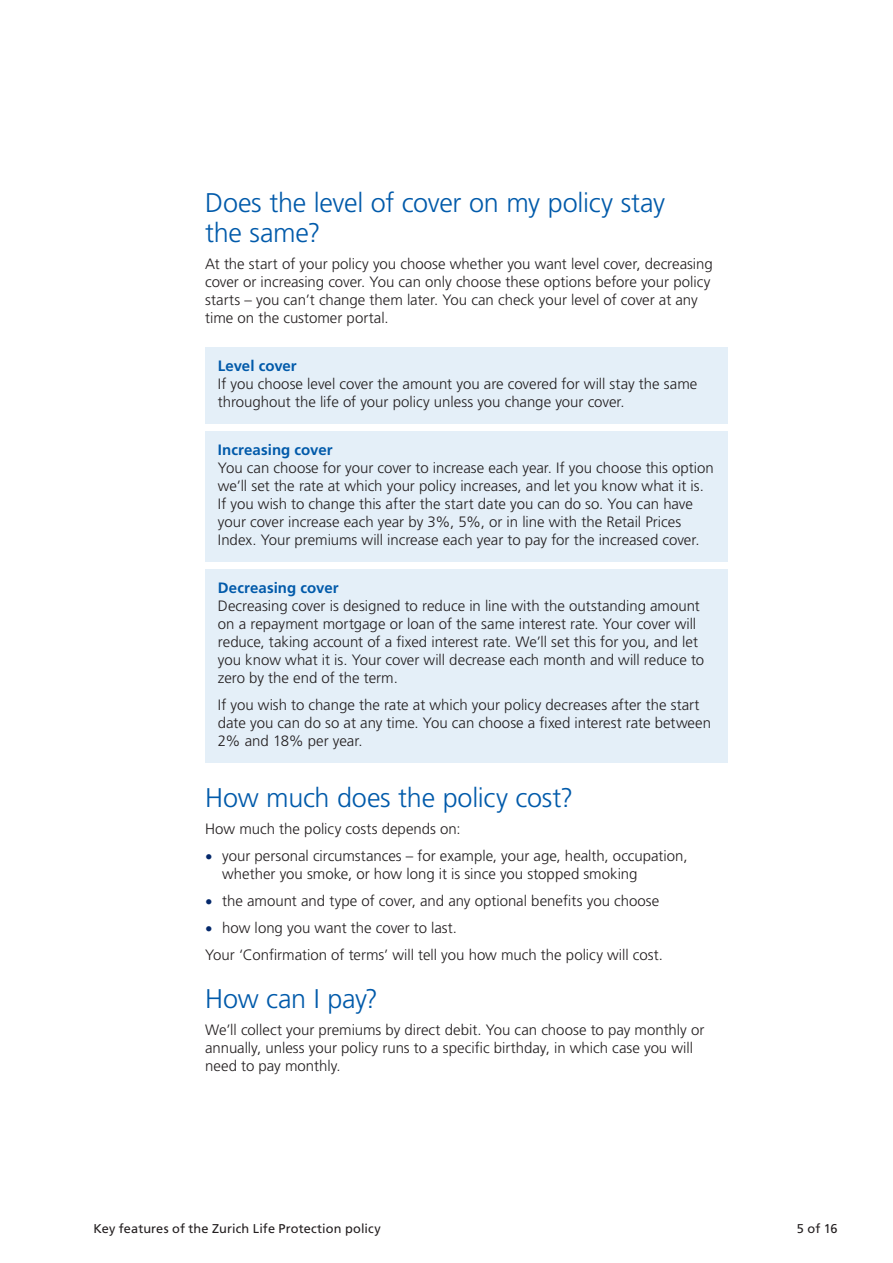
<style>
.page{position:relative;width:893px;height:1263px;background:#fff}
.page>*{position:absolute;margin:0;border:0;box-sizing:border-box;transform-origin:0 0}
.t1{font:300 27px/30px "Frutiger LT Std";letter-spacing:-.01em;color:#015aaa}
.t2{font:300 15px/18px "Frutiger LT Std";color:#231f20}
.t3{font:700 15px "Frutiger LT Std";letter-spacing:.005em;color:#015aaa}
.t4{font:12.75px "Frutiger LT Std";letter-spacing:.005em;color:#231f20}
.s1{color:#04286b}
</style>
<div class="page">
<div style="left:205px;top:347px;width:522px;height:40px;background:#e4eff8"></div>
<div style="left:205px;top:365px;width:522px;height:58px;background:#e4eff8"></div>
<div style="left:205px;top:431px;width:522px;height:41px;background:#e4eff8"></div>
<div style="left:205px;top:449px;width:522px;height:113px;background:#e4eff8"></div>
<div style="left:205px;top:569px;width:522px;height:41px;background:#e4eff8"></div>
<div style="left:205px;top:587px;width:522px;height:113px;background:#e4eff8"></div>
<div style="left:205px;top:686px;width:522px;height:77px;background:#e4eff8"></div>
<h1 class="t1" style="left:205px;top:188px;width:461px">Does the level of cover on my policy stay the same?</h1>
<p class="t2" style="left:205px;top:255px;width:509px">At the start of your policy you choose whether you want level cover, decreasing cover or increasing cover. You can only choose these options before your policy starts – you can’t change them later. You can check your level of cover at any time on the customer portal.</p>
<p class="t3" style="left:218px;top:357px;width:80px">Level cover</p>
<p class="t2" style="left:218px;top:375px;width:481px">If you choose level cover the amount you are covered for will stay the same throughout the life of your policy unless you change your cover.</p>
<p class="t3" style="left:218px;top:441px;width:116px">Increasing cover</p>
<p class="t2" style="left:218px;top:459px;width:497px">You can choose for your cover to increase each year. If you choose this option we’ll set the rate at which your policy increases, and let you know what it is.<br>If you wish to change this after the start date you can do so. You can have your cover increase each year by 3%, 5%, or in line with the Retail Prices Index. Your premiums will increase each year to pay for the increased cover.</p>
<p class="t3" style="left:218px;top:579px;width:122px">Decreasing cover</p>
<p class="t2" style="left:218px;top:597px;width:488px">Decreasing cover is designed to reduce in line with the outstanding amount on a repayment mortgage or loan of the same interest rate. Your cover will reduce, taking account of a fixed interest rate. We’ll set this for you, and let you know what it is. Your cover will decrease each month and will reduce to zero by the end of the term.</p>
<p class="t2" style="left:218px;top:696px;width:495px">If you wish to change the rate at which your policy decreases after the start date you can do so at any time. You can choose a fixed interest rate between<br>2% and 18% per year.</p>
<h1 class="t1" style="left:205px;top:783px;width:370px">How much does the policy cost?</h1>
<p class="t2" style="left:205px;top:820px;width:257px">How much the policy costs depends on:</p>
<p class="t2" style="left:222px;top:847px;width:467px;text-indent:-17px"><span class="s1">•</span> your personal circumstances – for example, your age, health, occupation, whether you smoke, or how long it is since you stopped smoking</p>
<p class="t2" style="left:205px;top:892px;width:456px"><span class="s1">•</span> the amount and type of cover, and any optional benefits you choose</p>
<p class="t2" style="left:205px;top:914px;width:459px;line-height:27px"><span class="s1">•</span> how long you want the cover to last.<br>Your ‘Confirmation of terms’ will tell you how much the policy will cost.</p>
<h1 class="t1" style="left:205px;top:984px;width:174px">How can I pay?</h1>
<p class="t2" style="left:205px;top:1021px;width:501px">We’ll collect your premiums by direct debit. You can choose to pay monthly or annually, unless your policy runs to a specific birthday, in which case you will need to pay monthly.</p>
<p class="t4" style="left:94px;top:1221px;width:289px">Key features of the Zurich Life Protection policy</p>
<p class="t4" style="left:797px;top:1221px;width:42px">5 of 16</p>
</div>
